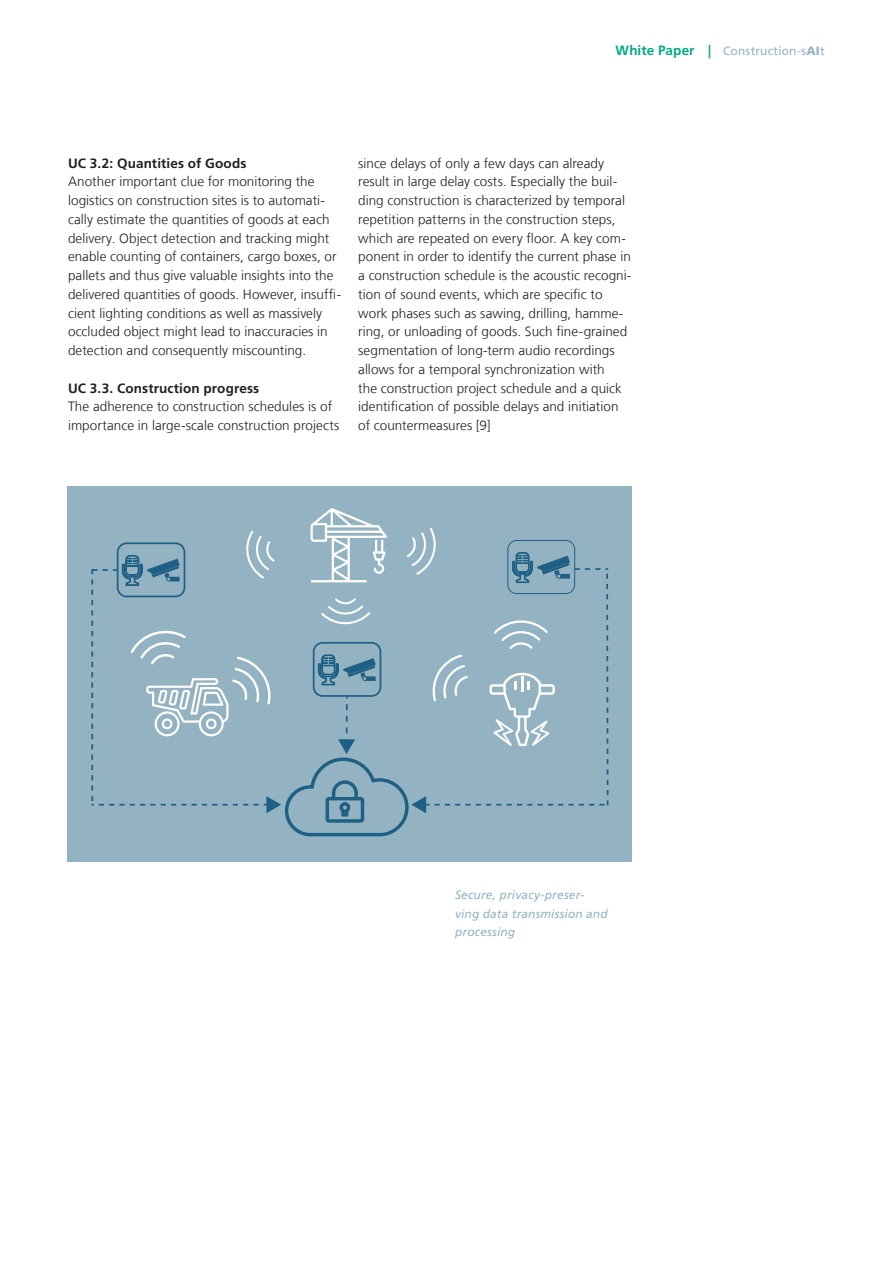
<style>
.page{position:relative;width:893px;height:1263px;background:#fff}
.page>*{position:absolute;margin:0;border:0;box-sizing:border-box;transform-origin:0 0}
.t1{font:300 13.5px/18.8px "Frutiger LT Com";letter-spacing:.005em;color:#231f20}
.t2{font:700 13.5px "Frutiger LT Com";letter-spacing:.01em;color:#231f20}
.t3{font:italic 12px/18.8px "Frutiger LT Com";letter-spacing:.01em;color:#93b3c3}
.t4{font:12px "Frutiger LT Com";letter-spacing:.015em;color:#93b3c3}
.s1{font-weight:700;font-size:13.5px;color:#00a786}
.s2{font-weight:900}
</style>
<div class="page">
<div style="left:68px;top:486px;width:564px;height:375px;background:#93b3c3"></div>
<svg style="left:91px;top:508px;width:518px;height:329px"></svg>
<p class="t4" style="left:616px;top:44px;width:211px"><span class="s1">White Paper |</span> Construction-s<span class="s2">AI</span>t</p>
<p class="t2" style="left:68px;top:155px;width:180px">UC 3.2: Quantities of Goods</p>
<p class="t1" style="left:68px;top:172px;width:275px">Another important clue for monitoring the logistics on construction sites is to automati&shy;cally estimate the quantities of goods at each delivery. Object detection and tracking might enable counting of containers, cargo boxes, or pallets and thus give valuable insights into the delivered quantities of goods. However, insuffi&shy;cient lighting conditions as well as massively occluded object might lead to inaccuracies in detection and consequently miscounting.</p>
<p class="t2" style="left:68px;top:380px;width:193px">UC 3.3. Construction progress</p>
<p class="t1" style="left:68px;top:397px;width:273px">The adherence to construction schedules is of importance in large-scale construction projects</p>
<p class="t1" style="left:358px;top:154px;width:275px">since delays of only a few days can already result in large delay costs. Especially the buil&shy;ding construction is characterized by temporal repetition patterns in the construction steps, which are repeated on every floor. A key com&shy;ponent in order to identify the current phase in a construction schedule is the acoustic recogni&shy;tion of sound events, which are specific to work phases such as sawing, drilling, hamme&shy;ring, or unloading of goods. Such fine-grained segmentation of long-term audio recordings allows for a temporal synchronization with<br>the construction project schedule and a quick identification of possible delays and initiation of countermeasures [9]</p>
<p class="t3" style="left:455px;top:885px;width:154px">Secure, privacy-preser&shy;ving data transmission and processing</p>
</div>
